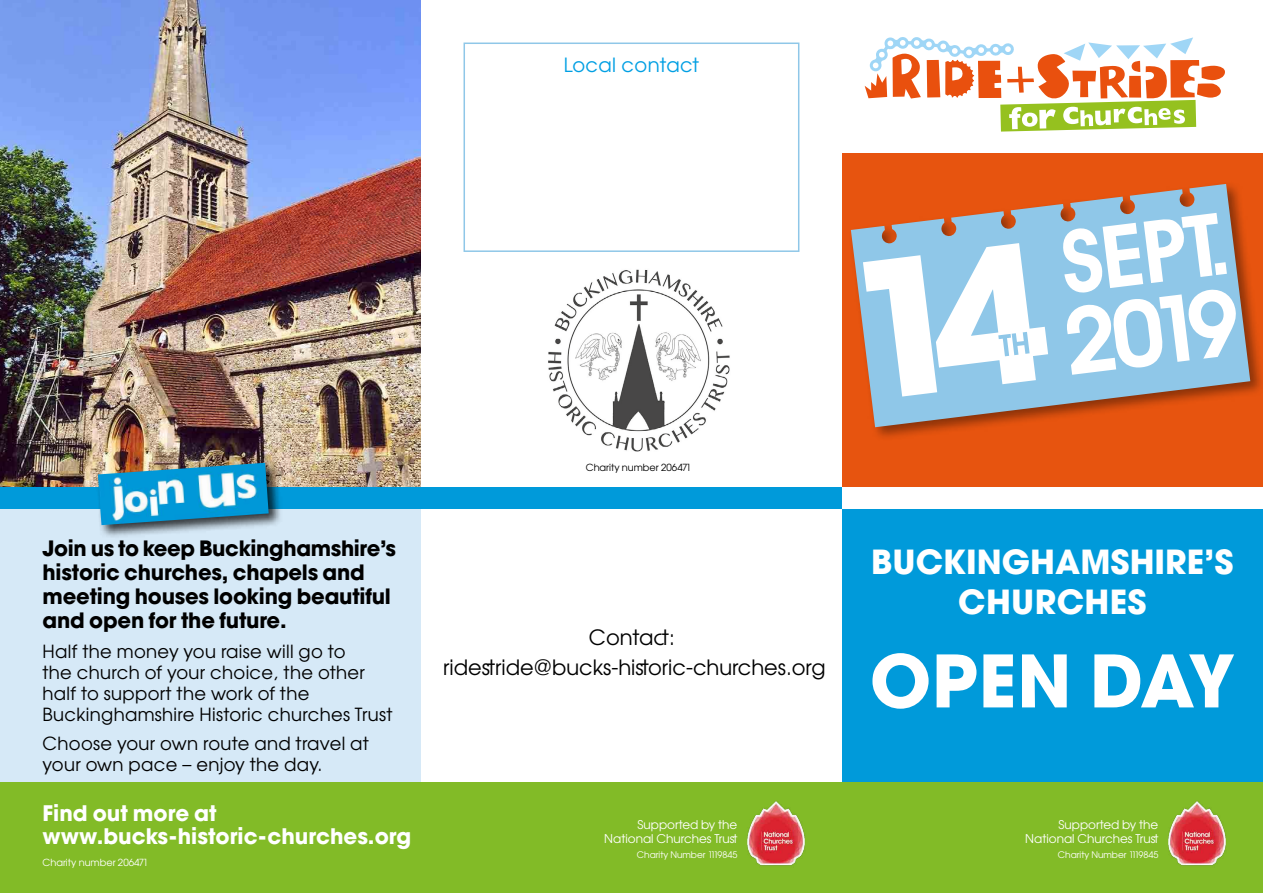
<style>
.page{position:relative;width:1263px;height:893px;background:#fff}
.page>*{position:absolute;margin:0;border:0;box-sizing:border-box;transform-origin:0 0}
.t1{font:700 71.7px "Avant Garde Gothic ITC";letter-spacing:.01em;color:#fff}
.t2{font:700 33px/39.6px "Avant Garde Gothic ITC";color:#fff;text-align:center}
.t3{font:700 21.3px/23.4px "Avant Garde Gothic ITC";color:#fff}
.t4{font:700 21px/24px "Avant Garde Gothic ITC";letter-spacing:-.01em;color:#000}
.t5{font:21px/30px "Avant Garde Gothic ITC";color:#000;text-align:center}
.t6{font:19.5px "Avant Garde Gothic ITC";letter-spacing:.02em;color:#009fe3}
.t7{font:18px/21px "Avant Garde Gothic ITC";letter-spacing:.02em;color:#000}
.t8{font:12px/14.4px "Avant Garde Gothic ITC";color:#fff;text-align:right}
.t9{font:9.75px "Avant Garde Gothic ITC";color:#fff}
.t10{font:9.75px "Avant Garde Gothic ITC";color:#000}
.t11{font:9px "Avant Garde Gothic ITC";color:#fff}
</style>
<div class="page">
<div style="left:842px;top:504px;width:421px;height:282px;background:#009ada"></div>
<div style="left:843px;top:153px;width:420px;height:334px;background:#e7540f"></div>
<div style="left:0;top:506px;width:421px;height:387px;background:#d6e9f7"></div>
<img style="left:548px;top:269px;width:182px;height:183px">
<img style="left:0;top:0;width:421px;height:487px">
<div style="left:0;top:782px;width:1263px;height:111px;background:#82bb27"></div>
<img style="left:1168px;top:801px;width:58px;height:65px">
<img style="left:747px;top:801px;width:58px;height:65px">
<svg style="left:865px;top:37px;width:360px;height:95px"></svg>
<div style="left:0;top:487px;width:1263px;height:21px;background:#009ada"></div>
<div style="left:842px;top:487px;width:421px;height:21px;background:#fff"></div>
<div style="left:96px;top:461px;width:186px;height:78px;background:#000;opacity:.75"></div>
<img style="left:98px;top:463px;width:171px;height:62px">
<div style="left:463px;top:43px;width:336px;height:209px;border:2px solid #8fc7e8"></div>
<div style="left:848px;top:181px;width:415px;height:261px;background:#000;opacity:.4"></div>
<svg style="left:851px;top:184px;width:399px;height:243px"></svg>
<svg style="left:1062px;top:213px;width:178px;height:165px;background:#bbdaec"></svg>
<div style="left:863px;top:241px;width:188px;height:158px;background:#8fc7e8"></div>
<p class="t6" style="left:564px;top:53px;width:137px">Local contact</p>
<p class="t4" style="left:43px;top:537px;width:355px">Join us to keep Buckinghamshire’s historic churches, chapels and meeting houses looking beautiful and open for the future.</p>
<p class="t7" style="left:43px;top:641px;width:351px">Half the money you raise will go to<br>the church of your choice, the other half to support the work of the Buckinghamshire Historic churches Trust</p>
<p class="t7" style="left:43px;top:733px;width:328px">Choose your own route and travel at your own pace – enjoy the day.</p>
<p class="t3" style="left:43px;top:802px;width:370px">Find out more at www.bucks-historic-churches.org</p>
<p class="t9" style="left:43px;top:857px;width:107px">Charity number 206471</p>
<p class="t10" style="left:586px;top:462px;width:107px">Charity number 206471</p>
<p class="t5" style="left:443px;top:622px;width:384px">Contact: ridestride@bucks-historic-churches.org</p>
<p class="t8" style="left:604px;top:817px;width:135px">Supported by the<br>National Churches Trust</p>
<p class="t11" style="left:637px;top:849px;width:102px">Charity Number 1119845</p>
<h2 class="t2" style="left:871px;top:543px;width:364px">BUCKINGHAMSHIRE’S<br>CHURCHES</h2>
<h1 class="t1" style="left:870px;top:633px;width:366px">OPEN DAY</h1>
<p class="t8" style="left:1025px;top:817px;width:135px">Supported by the<br>National Churches Trust</p>
<p class="t11" style="left:1058px;top:849px;width:102px">Charity Number 1119845</p>
</div>
